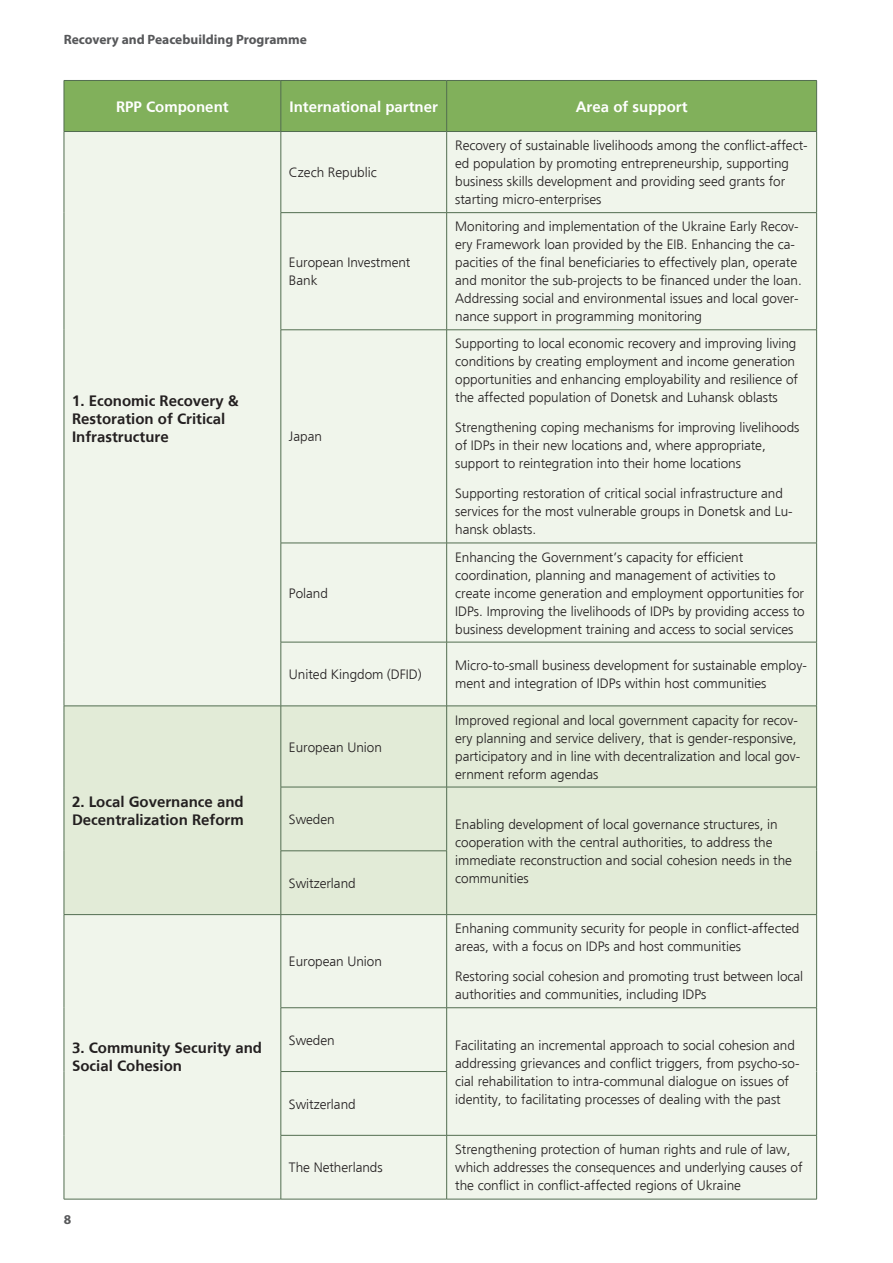
<style>
.page{position:relative;width:893px;height:1263px;background:#fff}
.page>*{position:absolute;margin:0;border:0;box-sizing:border-box;transform-origin:0 0}
.List_Paragraph{font:700 15px/18px "Frutiger LTCYR";color:#231f20}
.t1{font:700 15px "Frutiger LTCYR";color:#fff}
.t2{font:300 13.5px/18px "Frutiger LTCYR";color:#231f20}
.t3{font:700 13.5px "Myriad Pro";color:#57585a}
</style>
<div class="page">
<div style="left:65px;top:81px;width:751px;height:50px;background:#81b05b"></div>
<div style="left:65px;top:132px;width:751px;height:1067px;background:#f0f5eb"></div>
<div style="left:65px;top:707px;width:751px;height:207px;background:#e2ebd7"></div>
<hr style="left:64px;top:80px;width:217px;height:1px;background:#526d50">
<hr style="left:64px;top:81px;width:1px;height:50px;background:#526d50">
<hr style="left:281px;top:80px;width:166px;height:1px;background:#526d50">
<hr style="left:281px;top:81px;width:1px;height:50px;background:#526d50">
<hr style="left:447px;top:80px;width:370px;height:1px;background:#526d50">
<hr style="left:446px;top:81px;width:1px;height:50px;background:#526d50">
<hr style="left:816px;top:81px;width:1px;height:50px;background:#526d50">
<hr style="left:64px;top:131px;width:217px;height:1px;background:#526d50">
<hr style="left:64px;top:132px;width:1px;height:81px;background:#526d50">
<hr style="left:64px;top:213px;width:1px;height:117px;background:#526d50">
<hr style="left:64px;top:330px;width:1px;height:213px;background:#526d50">
<hr style="left:64px;top:543px;width:1px;height:99px;background:#526d50">
<hr style="left:64px;top:642px;width:1px;height:64px;background:#526d50">
<hr style="left:281px;top:213px;width:1px;height:117px;background:#526d50">
<hr style="left:446px;top:213px;width:1px;height:117px;background:#526d50">
<hr style="left:816px;top:213px;width:1px;height:117px;background:#526d50">
<hr style="left:281px;top:330px;width:166px;height:1px;background:#526d50">
<hr style="left:281px;top:330px;width:1px;height:213px;background:#526d50">
<hr style="left:447px;top:330px;width:370px;height:1px;background:#526d50">
<hr style="left:446px;top:330px;width:1px;height:213px;background:#526d50">
<hr style="left:816px;top:330px;width:1px;height:213px;background:#526d50">
<hr style="left:281px;top:543px;width:166px;height:1px;background:#526d50">
<hr style="left:281px;top:543px;width:1px;height:99px;background:#526d50">
<hr style="left:447px;top:543px;width:370px;height:1px;background:#526d50">
<hr style="left:446px;top:543px;width:1px;height:99px;background:#526d50">
<hr style="left:816px;top:543px;width:1px;height:99px;background:#526d50">
<hr style="left:281px;top:642px;width:166px;height:1px;background:#526d50">
<hr style="left:281px;top:642px;width:1px;height:64px;background:#526d50">
<hr style="left:447px;top:642px;width:370px;height:1px;background:#526d50">
<hr style="left:446px;top:642px;width:1px;height:64px;background:#526d50">
<hr style="left:816px;top:642px;width:1px;height:64px;background:#526d50">
<hr style="left:281px;top:131px;width:166px;height:1px;background:#526d50">
<hr style="left:281px;top:132px;width:1px;height:80px;background:#526d50">
<hr style="left:447px;top:131px;width:370px;height:1px;background:#526d50">
<hr style="left:446px;top:132px;width:1px;height:80px;background:#526d50">
<hr style="left:816px;top:132px;width:1px;height:80px;background:#526d50">
<hr style="left:64px;top:706px;width:217px;height:1px;background:#526d50">
<hr style="left:64px;top:706px;width:1px;height:81px;background:#526d50">
<hr style="left:64px;top:787px;width:1px;height:64px;background:#526d50">
<hr style="left:64px;top:851px;width:1px;height:63px;background:#526d50">
<hr style="left:281px;top:212px;width:166px;height:1px;background:#526d50">
<hr style="left:447px;top:212px;width:370px;height:1px;background:#526d50">
<hr style="left:281px;top:706px;width:166px;height:1px;background:#526d50">
<hr style="left:281px;top:706px;width:1px;height:81px;background:#526d50">
<hr style="left:447px;top:706px;width:370px;height:1px;background:#526d50">
<hr style="left:446px;top:706px;width:1px;height:81px;background:#526d50">
<hr style="left:816px;top:706px;width:1px;height:81px;background:#526d50">
<hr style="left:281px;top:787px;width:166px;height:1px;background:#526d50">
<hr style="left:281px;top:787px;width:1px;height:64px;background:#526d50">
<hr style="left:447px;top:787px;width:370px;height:1px;background:#526d50">
<hr style="left:446px;top:787px;width:1px;height:64px;background:#526d50">
<hr style="left:816px;top:787px;width:1px;height:64px;background:#526d50">
<hr style="left:816px;top:851px;width:1px;height:63px;background:#526d50">
<hr style="left:281px;top:850px;width:166px;height:1px;background:#526d50">
<hr style="left:281px;top:851px;width:1px;height:63px;background:#526d50">
<hr style="left:446px;top:851px;width:1px;height:63px;background:#526d50">
<hr style="left:64px;top:914px;width:217px;height:1px;background:#526d50">
<hr style="left:64px;top:915px;width:1px;height:93px;background:#526d50">
<hr style="left:64px;top:1008px;width:1px;height:63px;background:#526d50">
<hr style="left:64px;top:1071px;width:1px;height:64px;background:#526d50">
<hr style="left:64px;top:1135px;width:1px;height:64px;background:#526d50">
<hr style="left:64px;top:1199px;width:217px;height:1px;background:#526d50">
<hr style="left:281px;top:914px;width:166px;height:1px;background:#526d50">
<hr style="left:281px;top:915px;width:1px;height:92px;background:#526d50">
<hr style="left:447px;top:914px;width:370px;height:1px;background:#526d50">
<hr style="left:446px;top:915px;width:1px;height:92px;background:#526d50">
<hr style="left:816px;top:915px;width:1px;height:92px;background:#526d50">
<hr style="left:281px;top:1007px;width:166px;height:1px;background:#526d50">
<hr style="left:281px;top:1008px;width:1px;height:63px;background:#526d50">
<hr style="left:447px;top:1007px;width:370px;height:1px;background:#526d50">
<hr style="left:446px;top:1008px;width:1px;height:63px;background:#526d50">
<hr style="left:816px;top:1008px;width:1px;height:63px;background:#526d50">
<hr style="left:816px;top:1071px;width:1px;height:64px;background:#526d50">
<hr style="left:281px;top:1071px;width:166px;height:1px;background:#526d50">
<hr style="left:281px;top:1072px;width:1px;height:63px;background:#526d50">
<hr style="left:446px;top:1072px;width:1px;height:63px;background:#526d50">
<hr style="left:281px;top:1135px;width:166px;height:1px;background:#526d50">
<hr style="left:281px;top:1135px;width:1px;height:64px;background:#526d50">
<hr style="left:447px;top:1135px;width:370px;height:1px;background:#526d50">
<hr style="left:446px;top:1135px;width:1px;height:64px;background:#526d50">
<hr style="left:816px;top:1135px;width:1px;height:64px;background:#526d50">
<hr style="left:281px;top:1199px;width:166px;height:1px;background:#526d50">
<hr style="left:447px;top:1199px;width:370px;height:1px;background:#526d50">
<p class="t3" style="left:64px;top:31px;width:245px">Recovery and Peacebuilding Programme</p>
<p class="t1" style="left:116px;top:98px;width:114px">RPP Component</p>
<p class="t1" style="left:290px;top:98px;width:150px">International partner</p>
<p class="t1" style="left:576px;top:98px;width:113px">Area of support</p>
<p class="List_Paragraph" style="left:72px;top:392px;width:168px">1. Economic Recovery &amp;<br>Restoration of Critical<br>Infrastructure</p>
<p class="List_Paragraph" style="left:72px;top:793px;width:173px">2. Local Governance and<br>Decentralization Reform</p>
<p class="List_Paragraph" style="left:72px;top:1039px;width:192px">3. Community Security and<br>Social Cohesion</p>
<p class="t3" style="left:64px;top:1211px;width:9px">8</p>
<p class="t2" style="left:289px;top:164px;width:89px">Czech Republic</p>
<p class="t2" style="left:289px;top:254px;width:123px">European Investment<br>Bank</p>
<p class="t2" style="left:289px;top:428px;width:35px">Japan</p>
<p class="t2" style="left:289px;top:584px;width:41px">Poland</p>
<p class="t2" style="left:455px;top:137px;width:354px">Recovery of sustainable livelihoods among the conflict-affect&shy;ed population by promoting entrepreneurship, supporting business skills development and providing seed grants for starting micro-enterprises</p>
<p class="t2" style="left:455px;top:218px;width:348px">Monitoring and implementation of the Ukraine Early Recov&shy;ery Framework loan provided by the EIB. Enhancing the ca&shy;pacities of the final beneficiaries to effectively plan, operate and monitor the sub-projects to be financed under the loan.<br>Addressing social and environmental issues and local gover&shy;nance support in programming monitoring</p>
<p class="t2" style="left:455px;top:335px;width:344px">Supporting to local economic recovery and improving living conditions by creating employment and income generation opportunities and enhancing employability and resilience of the affected population of Donetsk and Luhansk oblasts</p>
<p class="t2" style="left:455px;top:419px;width:346px">Strengthening coping mechanisms for improving livelihoods of IDPs in their new locations and, where appropriate, support to reintegration into their home locations</p>
<p class="t2" style="left:455px;top:485px;width:339px">Supporting restoration of critical social infrastructure and services for the most vulnerable groups in Donetsk and Lu&shy;hansk oblasts.</p>
<p class="t2" style="left:455px;top:548px;width:351px">Enhancing the Government’s capacity for efficient coordination, planning and management of activities to create income generation and employment opportunities for IDPs. Improving the livelihoods of IDPs by providing access to business development training and access to social services</p>
<p class="t2" style="left:289px;top:666px;width:134px">United Kingdom (DFID)</p>
<p class="t2" style="left:455px;top:657px;width:353px">Micro-to-small business development for sustainable employ&shy;ment and integration of IDPs within host communities</p>
<p class="t2" style="left:289px;top:738px;width:95px">European Union</p>
<p class="t2" style="left:455px;top:711px;width:347px">Improved regional and local government capacity for recov&shy;ery planning and service delivery, that is gender-responsive, participatory and in line with decentralization and local gov&shy;ernment reform agendas</p>
<p class="t2" style="left:289px;top:810px;width:47px">Sweden</p>
<p class="t2" style="left:455px;top:815px;width:338px">Enabling development of local governance structures, in cooperation with the central authorities, to address the immediate reconstruction and social cohesion needs in the communities</p>
<p class="t2" style="left:289px;top:874px;width:68px">Switzerland</p>
<p class="t2" style="left:289px;top:953px;width:95px">European Union</p>
<p class="t2" style="left:455px;top:920px;width:346px">Enhaning community security for people in conflict-affected areas, with a focus on IDPs and host communities</p>
<p class="t2" style="left:455px;top:968px;width:350px">Restoring social cohesion and promoting trust between local authorities and communities, including IDPs</p>
<p class="t2" style="left:289px;top:1031px;width:47px">Sweden</p>
<p class="t2" style="left:455px;top:1036px;width:346px">Facilitating an incremental approach to social cohesion and addressing grievances and conflict triggers, from psycho-so&shy;cial rehabilitation to intra-communal dialogue on issues of identity, to facilitating processes of dealing with the past</p>
<p class="t2" style="left:289px;top:1095px;width:68px">Switzerland</p>
<p class="t2" style="left:289px;top:1159px;width:95px">The Netherlands</p>
<p class="t2" style="left:455px;top:1141px;width:349px">Strengthening protection of human rights and rule of law, which addresses the consequences and underlying causes of the conflict in conflict-affected regions of Ukraine</p>
</div>
